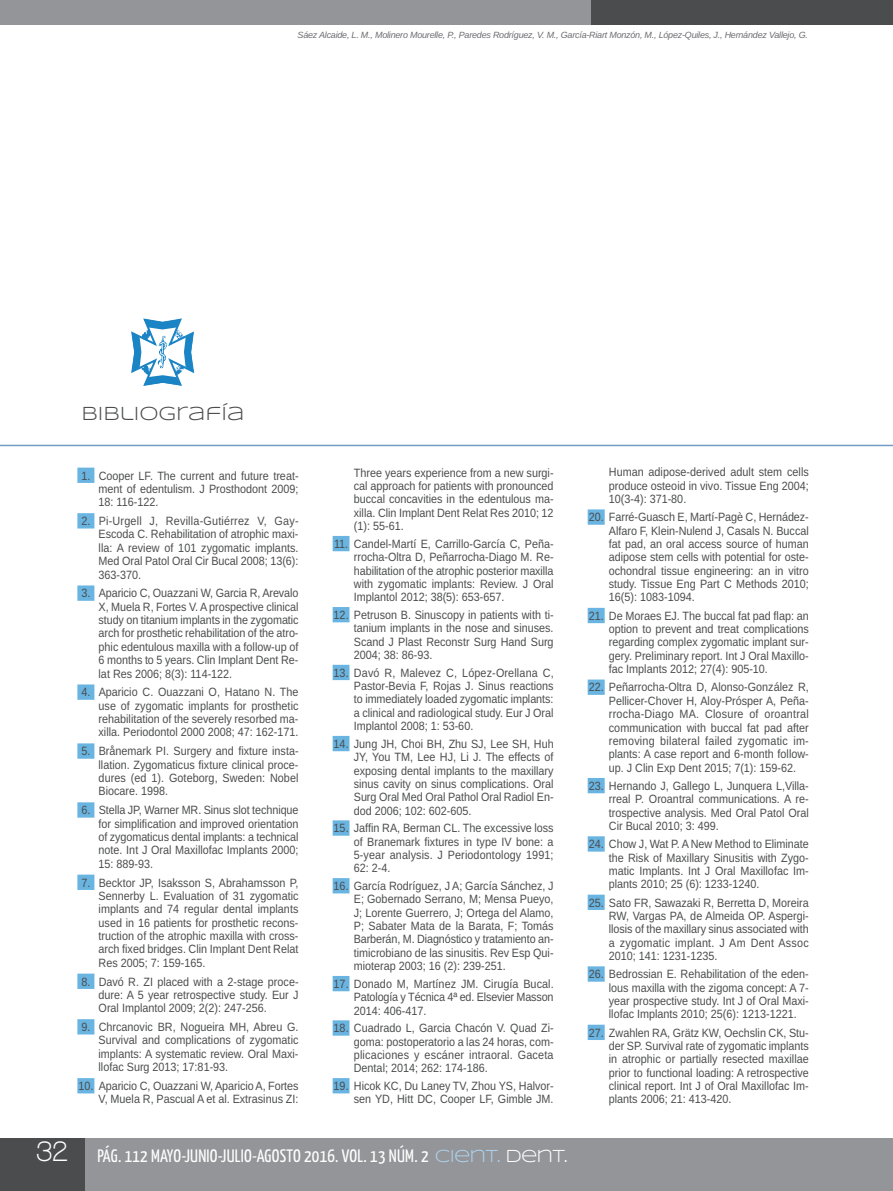
<style>
.page{position:relative;width:893px;height:1191px;background:#fff}
.page>*{position:absolute;margin:0;border:0;box-sizing:border-box;transform-origin:0 0}
.t1{font:19.5px "Syncopate";color:#4b4c4d}
.t2{font:18px "Yanone Kaffeesatz";letter-spacing:.015em;color:#fff}
.t3{font:12px/13.4px "Arimo";color:#4b4c4d;text-align:justify;scale:.9 1}
.t4{font:italic 9px "Arimo";letter-spacing:-.025em;color:#6c6d70}
.s1{font-family:"Walkway";font-weight:700;font-size:30px}
.s2{font-family:"Syncopate";color:#add2ed}
.s3{font-family:"Syncopate"}
</style>
<div class="page">
<div style="left:0;top:1138px;width:893px;height:53px;background:#939598"></div>
<div style="left:0;top:0;width:599px;height:25px;background:#939598"></div>
<div style="left:591px;top:0;width:302px;height:25px;background:#4b4c4d"></div>
<div style="left:0;top:1138px;width:85px;height:53px;background:#4b4c4d"></div>
<hr style="left:0;top:445px;width:893px;height:1px;background:#739dc6">
<div style="left:77px;top:467px;width:17px;height:16px;background:#69b4e1"></div>
<div style="left:77px;top:513px;width:17px;height:15px;background:#69b4e1"></div>
<div style="left:77px;top:585px;width:17px;height:16px;background:#69b4e1"></div>
<div style="left:77px;top:684px;width:17px;height:16px;background:#69b4e1"></div>
<div style="left:77px;top:743px;width:17px;height:15px;background:#69b4e1"></div>
<div style="left:77px;top:802px;width:17px;height:15px;background:#69b4e1"></div>
<div style="left:77px;top:874px;width:17px;height:16px;background:#69b4e1"></div>
<div style="left:77px;top:973px;width:17px;height:16px;background:#69b4e1"></div>
<div style="left:77px;top:1019px;width:17px;height:15px;background:#69b4e1"></div>
<div style="left:77px;top:1078px;width:17px;height:15px;background:#69b4e1"></div>
<div style="left:333px;top:536px;width:16px;height:15px;background:#69b4e1"></div>
<div style="left:333px;top:607px;width:16px;height:15px;background:#69b4e1"></div>
<div style="left:333px;top:665px;width:16px;height:15px;background:#69b4e1"></div>
<div style="left:333px;top:736px;width:16px;height:15px;background:#69b4e1"></div>
<div style="left:333px;top:820px;width:16px;height:15px;background:#69b4e1"></div>
<div style="left:333px;top:878px;width:16px;height:15px;background:#69b4e1"></div>
<div style="left:333px;top:976px;width:16px;height:15px;background:#69b4e1"></div>
<div style="left:333px;top:1020px;width:16px;height:15px;background:#69b4e1"></div>
<div style="left:333px;top:1078px;width:16px;height:15px;background:#69b4e1"></div>
<div style="left:588px;top:509px;width:17px;height:16px;background:#69b4e1"></div>
<div style="left:588px;top:608px;width:17px;height:15px;background:#69b4e1"></div>
<div style="left:588px;top:679px;width:17px;height:16px;background:#69b4e1"></div>
<div style="left:588px;top:778px;width:17px;height:15px;background:#69b4e1"></div>
<div style="left:588px;top:836px;width:17px;height:15px;background:#69b4e1"></div>
<div style="left:588px;top:894px;width:17px;height:16px;background:#69b4e1"></div>
<div style="left:588px;top:966px;width:17px;height:15px;background:#69b4e1"></div>
<div style="left:588px;top:1024px;width:17px;height:16px;background:#69b4e1"></div>
<svg style="left:131px;top:318px;width:63px;height:68px"></svg>
<p class="t4" style="left:298px;top:29px;width:512px">Sáez Alcaide, L. M., Molinero Mourelle, P., Paredes Rodríguez, V. M., García-Riart Monzón, M., López-Quiles, J., Hernández Vallejo, G.</p>
<h1 class="t1" style="left:82px;top:402px;width:164px">BIBLIOGRAFÍA</h1>
<p class="t3" style="left:99px;top:469px;width:224px;text-indent:-17px">1. Cooper LF. The current and future treat&shy;ment of edentulism. J Prosthodont 2009; 18: 116-122.</p>
<p class="t3" style="left:99px;top:514px;width:224px;text-indent:-17px">2. Pi-Urgell J, Revilla-Gutiérrez V, Gay-Escoda C. Rehabilitation of atrophic maxi&shy;lla: A review of 101 zygomatic implants.<br>Med Oral Patol Oral Cir Bucal 2008; 13(6):<br>363-370.</p>
<p class="t3" style="left:99px;top:586px;width:224px;text-indent:-17px">3. Aparicio C, Ouazzani W, Garcia R, Arevalo X, Muela R, Fortes V. A prospective clinical study on titanium implants in the zygomatic arch for prosthetic rehabilitation of the atro&shy;phic edentulous maxilla with a follow-up of 6 months to 5 years. Clin Implant Dent Re&shy;lat Res 2006; 8(3): 114-122.</p>
<p class="t3" style="left:99px;top:685px;width:224px;text-indent:-17px">4. Aparicio C. Ouazzani O, Hatano N. The use of zygomatic implants for prosthetic rehabilitation of the severely resorbed ma&shy;xilla. Periodontol 2000 2008; 47: 162-171.</p>
<p class="t3" style="left:99px;top:744px;width:224px;text-indent:-17px">5. Brånemark PI. Surgery and fixture insta&shy;llation. Zygomaticus fixture clinical proce&shy;dures (ed 1). Goteborg, Sweden: Nobel Biocare. 1998.</p>
<p class="t3" style="left:99px;top:803px;width:224px;text-indent:-17px">6. Stella JP, Warner MR. Sinus slot technique for simplification and improved orientation of zygomaticus dental implants: a technical note. Int J Oral Maxillofac Implants 2000; 15: 889-93.</p>
<p class="t3" style="left:99px;top:875px;width:224px;text-indent:-17px">7. Becktor JP, Isaksson S, Abrahamsson P, Sennerby L. Evaluation of 31 zygomatic implants and 74 regular dental implants used in 16 patients for prosthetic recons&shy;truction of the atrophic maxilla with cross&shy;arch fixed bridges. Clin Implant Dent Relat Res 2005; 7: 159-165.</p>
<p class="t3" style="left:99px;top:974px;width:224px;text-indent:-17px">8. Davó R. ZI placed with a 2-stage proce&shy;dure: A 5 year retrospective study. Eur J Oral Implantol 2009; 2(2): 247-256.</p>
<p class="t3" style="left:99px;top:1020px;width:224px;text-indent:-17px">9. Chrcanovic BR, Nogueira MH, Abreu G.<br>Survival and complications of zygomatic implants: A systematic review. Oral Maxi&shy;llofac Surg 2013; 17:81-93.</p>
<p class="t3" style="left:78px;top:1079px;width:246px;text-align:right">10. Aparicio C, Ouazzani W, Aparicio A, Fortes<br>V, Muela R, Pascual A et al. Extrasinus ZI:</p>
<p class="t3" style="left:354px;top:466px;width:223px">Three years experience from a new surgi&shy;cal approach for patients with pronounced buccal concavities in the edentulous ma&shy;xilla. Clin Implant Dent Relat Res 2010; 12 (1): 55-61.</p>
<p class="t3" style="left:354px;top:537px;width:224px;text-indent:-20px">11. Candel-Martí E, Carrillo-García C, Peña&shy;rrocha-Oltra D, Peñarrocha-Diago M. Re&shy;habilitation of the atrophic posterior maxilla with zygomatic implants: Review. J Oral Implantol 2012; 38(5): 653-657.</p>
<p class="t3" style="left:354px;top:608px;width:224px;text-indent:-20px">12. Petruson B. Sinuscopy in patients with ti&shy;tanium implants in the nose and sinuses.<br>Scand J Plast Reconstr Surg Hand Surg 2004; 38: 86-93.</p>
<p class="t3" style="left:354px;top:666px;width:224px;text-indent:-20px">13. Davó R, Malevez C, López-Orellana C, Pastor-Bevia F, Rojas J. Sinus reactions to immediately loaded zygomatic implants: a clinical and radiological study. Eur J Oral Implantol 2008; 1: 53-60.</p>
<p class="t3" style="left:354px;top:737px;width:224px;text-indent:-20px">14. Jung JH, Choi BH, Zhu SJ, Lee SH, Huh JY, You TM, Lee HJ, Li J. The effects of exposing dental implants to the maxillary sinus cavity on sinus complications. Oral Surg Oral Med Oral Pathol Oral Radiol En&shy;dod 2006; 102: 602-605.</p>
<p class="t3" style="left:354px;top:821px;width:224px;text-indent:-20px">15. Jaffin RA, Berman CL. The excessive loss of Branemark fixtures in type IV bone: a 5-year analysis. J Periodontology 1991; 62: 2-4.</p>
<p class="t3" style="left:354px;top:879px;width:224px;text-indent:-20px">16. García Rodríguez, J A; García Sánchez, J E; Gobernado Serrano, M; Mensa Pueyo, J; Lorente Guerrero, J; Ortega del Alamo, P; Sabater Mata de la Barata, F; Tomás Barberán, M. Diagnóstico y tratamiento an&shy;timicrobiano de las sinusitis. Rev Esp Qui&shy;mioterap 2003; 16 (2): 239-251.</p>
<p class="t3" style="left:354px;top:977px;width:224px;text-indent:-20px">17. Donado M, Martínez JM. Cirugía Bucal.<br>Patología y Técnica 4ª ed. Elsevier Masson 2014: 406-417.</p>
<p class="t3" style="left:354px;top:1021px;width:224px;text-indent:-20px">18. Cuadrado L, Garcia Chacón V. Quad Zi&shy;goma: postoperatorio a las 24 horas, com&shy;plicaciones y escáner intraoral. Gaceta Dental; 2014; 262: 174-186.</p>
<p class="t3" style="left:334px;top:1079px;width:246px;text-align:right">19. Hicok KC, Du Laney TV, Zhou YS, Halvor&shy;sen YD, Hitt DC, Cooper LF, Gimble JM.</p>
<h2 class="t2" style="left:37px;top:1144px;width:533px"><span class="s1">32</span> PÁG. 112 MAYO-JUNIO-JULIO-AGOSTO 2016. VOL. 13 NÚM. 2 <span class="s2">CIENT.</span> <span class="s3">DENT.</span></h2>
<p class="t3" style="left:609px;top:465px;width:224px">Human adipose-derived adult stem cells produce osteoid in vivo. Tissue Eng 2004; 10(3-4): 371-80.</p>
<p class="t3" style="left:609px;top:510px;width:224px;text-indent:-20px">20. Farré-Guasch E, Martí-Pagè C, Hernádez-Alfaro F, Klein-Nulend J, Casals N. Buccal fat pad, an oral access source of human adipose stem cells with potential for oste&shy;ochondral tissue engineering: an in vitro study. Tissue Eng Part C Methods 2010; 16(5): 1083-1094.</p>
<p class="t3" style="left:609px;top:609px;width:224px;text-indent:-20px">21. De Moraes EJ. The buccal fat pad flap: an option to prevent and treat complications regarding complex zygomatic implant sur&shy;gery. Preliminary report. Int J Oral Maxillo&shy;fac Implants 2012; 27(4): 905-10.</p>
<p class="t3" style="left:609px;top:680px;width:224px;text-indent:-20px">22. Peñarrocha-Oltra D, Alonso-González R, Pellicer-Chover H, Aloy-Prósper A, Peña&shy;rrocha-Diago MA. Closure of oroantral communication with buccal fat pad after removing bilateral failed zygomatic im&shy;plants: A case report and 6-month follow&shy;up. J Clin Exp Dent 2015; 7(1): 159-62.</p>
<p class="t3" style="left:609px;top:779px;width:224px;text-indent:-20px">23. Hernando J, Gallego L, Junquera L,Villa&shy;rreal P. Oroantral communications. A re&shy;trospective analysis. Med Oral Patol Oral Cir Bucal 2010; 3: 499.</p>
<p class="t3" style="left:609px;top:837px;width:224px;text-indent:-20px">24. Chow J, Wat P. A New Method to Eliminate the Risk of Maxillary Sinusitis with Zygo&shy;matic Implants. Int J Oral Maxillofac Im&shy;plants 2010; 25 (6): 1233-1240.</p>
<p class="t3" style="left:609px;top:896px;width:224px;text-indent:-20px">25. Sato FR, Sawazaki R, Berretta D, Moreira RW, Vargas PA, de Almeida OP. Aspergi&shy;llosis of the maxillary sinus associated with a zygomatic implant. J Am Dent Assoc 2010; 141: 1231-1235.</p>
<p class="t3" style="left:609px;top:967px;width:224px;text-indent:-20px">26. Bedrossian E. Rehabilitation of the eden&shy;lous maxilla with the zigoma concept: A 7- year prospective study. Int J of Oral Maxi&shy;llofac Implants 2010; 25(6): 1213-1221.</p>
<p class="t3" style="left:609px;top:1026px;width:224px;text-indent:-20px">27. Zwahlen RA, Grätz KW, Oechslin CK, Stu&shy;der SP. Survival rate of zygomatic implants in atrophic or partially resected maxillae prior to functional loading: A retrospective clinical report. Int J of Oral Maxillofac Im&shy;plants 2006; 21: 413-420.</p>
</div>
